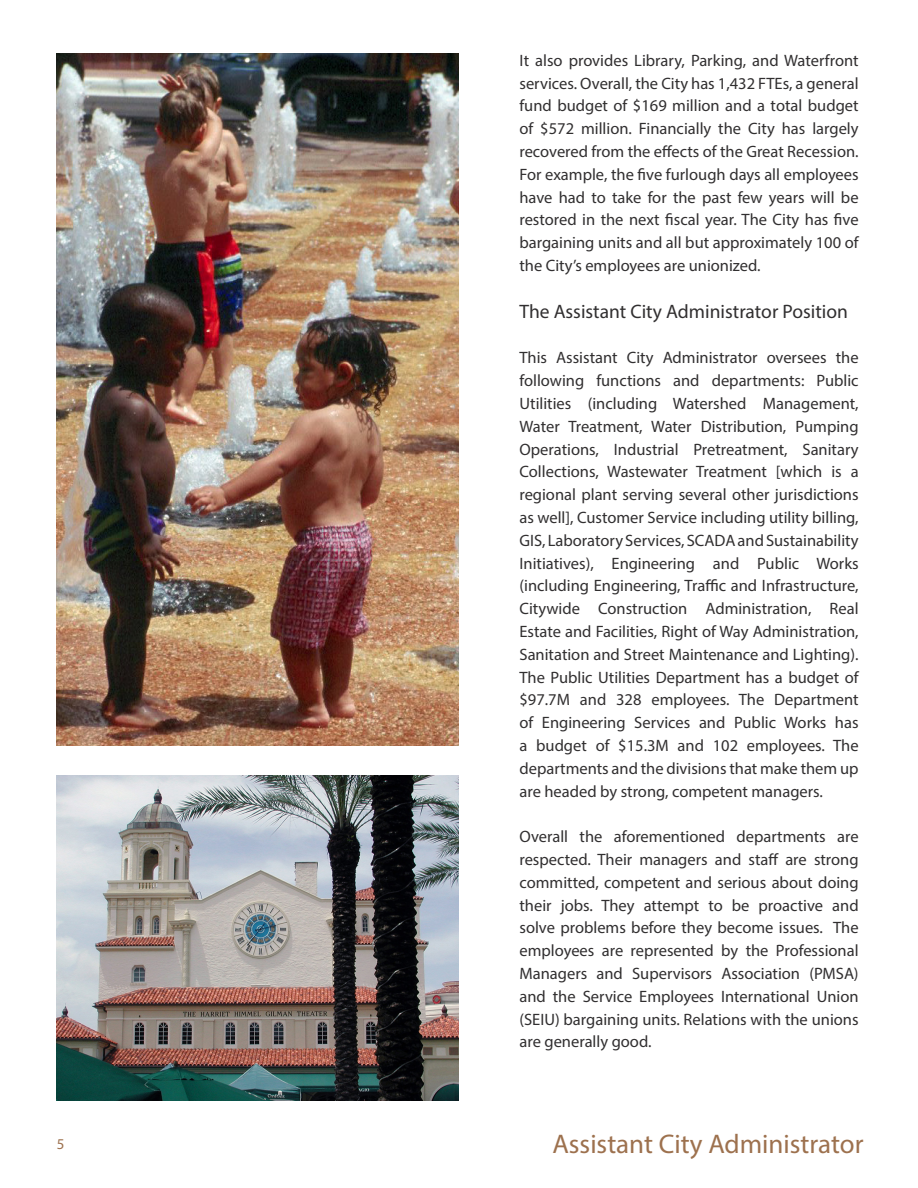
<style>
.page{position:relative;width:918px;height:1188px;background:#fff}
.page>*{position:absolute;margin:0;border:0;box-sizing:border-box;transform-origin:0 0}
.t1{font:27px "Myriad Pro";color:#9d714e}
.main_pragraph{font:19.5px "Myriad Pro";color:#312f30}
.main_pragraph-2{font:16.5px/22.8px "Myriad Pro";color:#312f30;text-align:justify}
.t2{font:15px "Myriad Pro";color:#9d714e}
</style>
<div class="page">
<img style="left:57px;top:776px;width:402px;height:324px">
<img style="left:57px;top:53px;width:402px;height:692px">
<p class="t2" style="left:57px;top:1135px;width:9px">5</p>
<p class="main_pragraph-2" style="left:519px;top:49px;width:341px">It also provides Library, Parking, and Waterfront services. Overall, the City has 1,432 FTEs, a general fund budget of $169 million and a total budget of $572 million. Financially the City has largely recovered from the effects of the Great Recession.<br>For example, the five furlough days all employees have had to take for the past few years will be restored in the next fiscal year. The City has five bargaining units and all but approximately 100 of the City’s employees are unionized.</p>
<p class="main_pragraph" style="left:519px;top:299px;width:330px">The Assistant City Administrator Position</p>
<p class="main_pragraph-2" style="left:519px;top:346px;width:341px">This Assistant City Administrator oversees the following functions and departments: Public Utilities (including Watershed Management, Water Treatment, Water Distribution, Pumping Operations, Industrial Pretreatment, Sanitary Collections, Wastewater Treatment [which is a regional plant serving several other jurisdictions as well], Customer Service including utility billing, GIS, Laboratory Services, SCADA and Sustainability Initiatives), Engineering and Public Works (including Engineering, Traffic and Infrastructure, Citywide Construction Administration, Real Estate and Facilities, Right of Way Administration, Sanitation and Street Maintenance and Lighting).<br>The Public Utilities Department has a budget of $97.7M and 328 employees. The Department of Engineering Services and Public Works has a budget of $15.3M and 102 employees. The departments and the divisions that make them up are headed by strong, competent managers.</p>
<p class="main_pragraph-2" style="left:519px;top:825px;width:341px">Overall the aforementioned departments are respected. Their managers and staff are strong committed, competent and serious about doing their jobs. They attempt to be proactive and solve problems before they become issues. The employees are represented by the Professional Managers and Supervisors Association (PMSA) and the Service Employees International Union (SEIU) bargaining units. Relations with the unions are generally good.</p>
<p class="t1" style="left:553px;top:1128px;width:312px">Assistant City Administrator</p>
</div>
